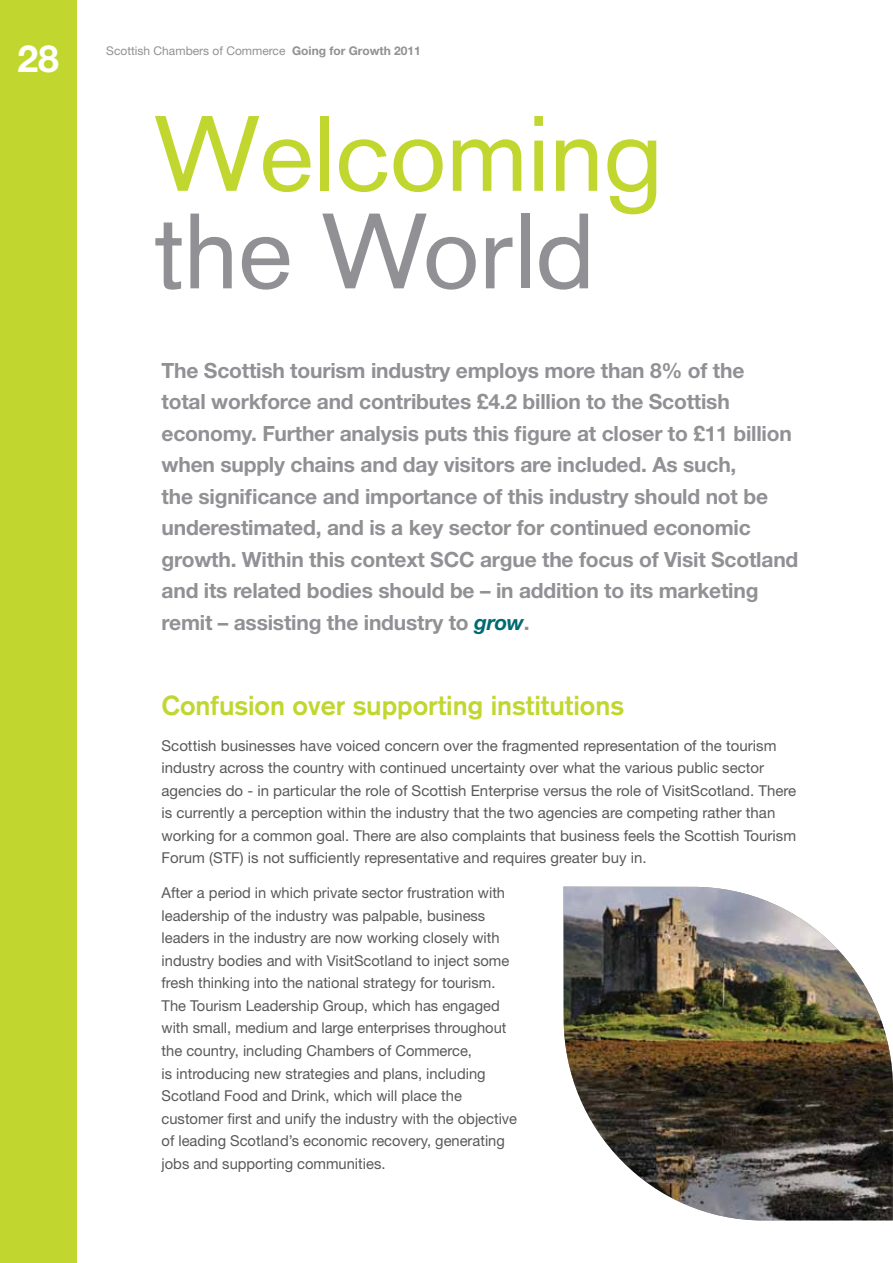
<style>
.page{position:relative;width:893px;height:1263px;background:#fff}
.page>*{position:absolute;margin:0;border:0;box-sizing:border-box;transform-origin:0 0}
.t1{font:105px "Akzidenz Grotesk";color:#c1d72f}
.t2{font:105px "Akzidenz Grotesk";color:#919195}
.t3{font:700 37.5px "Helvetica Neue";color:#fff}
.t4{font:700 27px "Akzidenz Grotesk";color:#c1d72f}
.t5{font:700 21px/31.5px "Helvetica Neue";letter-spacing:-.01em;color:#919195}
.t6{font:15px/22.5px "Helvetica Neue";color:#58595b}
.t7{font:12px "Helvetica Neue";color:#919195}
.s1{font-weight:700}
.s2{font-style:italic;color:#006a71}
</style>
<div class="page">
<div style="left:0;top:0;width:77px;height:1263px;background:#c1d72f"></div>
<img style="left:563px;top:887px;width:330px;height:333px">
<h2 class="t3" style="left:17px;top:35px;width:43px">28</h2>
<p class="t7" style="left:106px;top:43px;width:316px">Scottish Chambers of Commerce <span class="s1">Going for Growth 2011</span></p>
<h1 class="t1" style="left:155px;top:92px;width:509px">Welcoming</h1>
<h1 class="t2" style="left:155px;top:190px;width:441px">the World</h1>
<p class="t5" style="left:162px;top:354px;width:638px">The Scottish tourism industry employs more than 8% of the<br>total workforce and contributes £4.2 billion to the Scottish economy. Further analysis puts this figure at closer to £11 billion when supply chains and day visitors are included. As such,<br>the significance and importance of this industry should not be underestimated, and is a key sector for continued economic growth. Within this context SCC argue the focus of Visit Scotland and its related bodies should be – in addition to its marketing remit – assisting the industry to <span class="s2">grow</span>.</p>
<h3 class="t4" style="left:162px;top:690px;width:464px">Confusion over supporting institutions</h3>
<p class="t6" style="left:162px;top:734px;width:636px">Scottish businesses have voiced concern over the fragmented representation of the tourism industry across the country with continued uncertainty over what the various public sector agencies do - in particular the role of Scottish Enterprise versus the role of VisitScotland. There is currently a perception within the industry that the two agencies are competing rather than working for a common goal. There are also complaints that business feels the Scottish Tourism Forum (STF) is not sufficiently representative and requires greater buy in.</p>
<p class="t6" style="left:162px;top:882px;width:357px">After a period in which private sector frustration with leadership of the industry was palpable, business leaders in the industry are now working closely with industry bodies and with VisitScotland to inject some fresh thinking into the national strategy for tourism.<br>The Tourism Leadership Group, which has engaged with small, medium and large enterprises throughout the country, including Chambers of Commerce,<br>is introducing new strategies and plans, including Scotland Food and Drink, which will place the customer first and unify the industry with the objective of leading Scotland’s economic recovery, generating jobs and supporting communities.</p>
</div>
